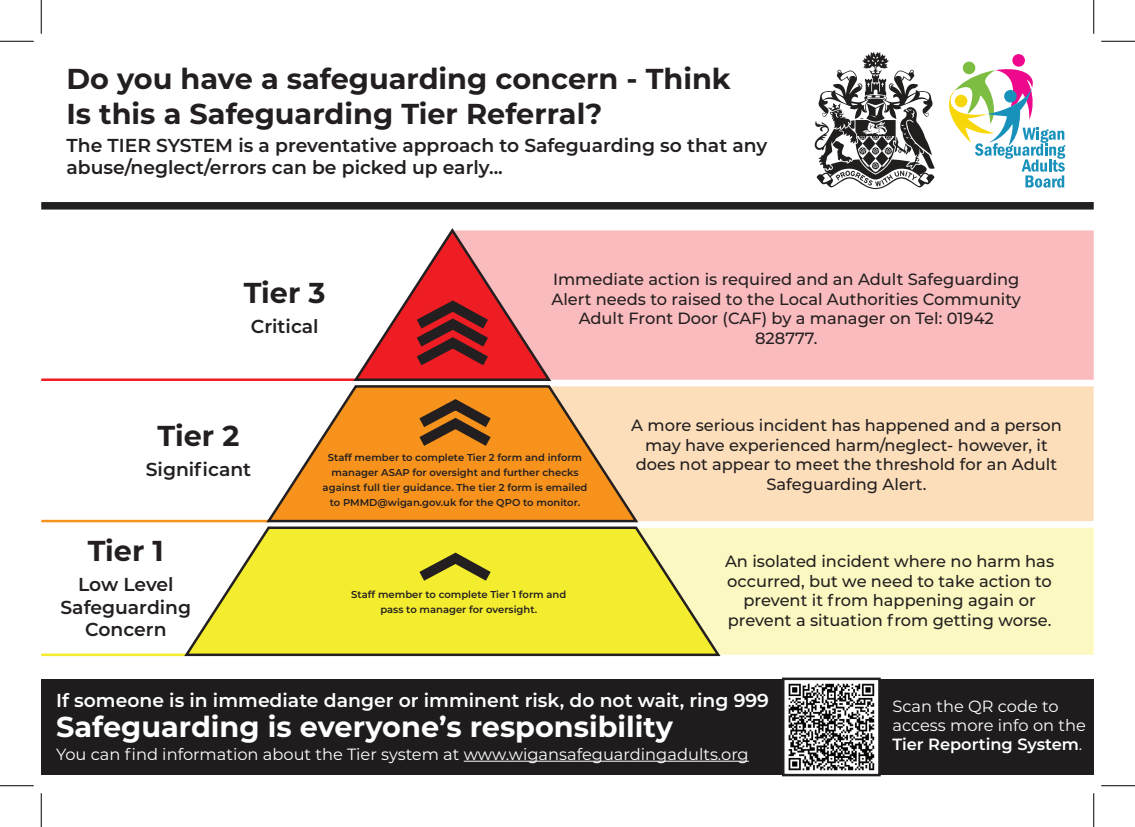
<style>
.page{position:relative;width:1135px;height:827px;background:#fff}
.page>*{position:absolute;margin:0;border:0;box-sizing:border-box;transform-origin:0 0}
.t1{font:700 28.75px/34.5px "Montserrat";color:#231f20}
.t2{font:700 28.75px "Montserrat";color:#fff}
.t3{font:600 18.75px/22.5px "Montserrat";color:#231f20}
.t4{font:600 18.75px "Montserrat";color:#fff}
.t5{font:500 16.25px/19.5px "Montserrat";color:#231f20;text-align:center}
.t6{font:16.25px/18.8px "Montserrat";color:#fff}
.t7{font:600 10px/15px "Montserrat";color:#231f20;text-align:center}
.s1{font-weight:600}
</style>
<div class="page">
<div style="left:552px;top:230px;width:542px;height:150px;background:#f9bbbd"></div>
<div style="left:639px;top:386px;width:455px;height:135px;background:#fcdebb"></div>
<div style="left:722px;top:528px;width:372px;height:127px;background:#fbf9c1"></div>
<div style="left:41px;top:679px;width:1053px;height:95px;background:#1f1c1d"></div>
<hr style="left:1093px;top:0;width:1px;height:34px;background:#000">
<hr style="left:41px;top:0;width:1px;height:34px;background:#000">
<hr style="left:0;top:785px;width:34px;height:1px;background:#000">
<hr style="left:0;top:41px;width:34px;height:1px;background:#000">
<hr style="left:41px;top:378px;width:315px;height:3px;background:#ee1d23">
<div style="left:41px;top:202px;width:1053px;height:7px;background:#231f20"></div>
<hr style="left:464px;top:760px;width:285px;height:1px;background:#fff">
<hr style="left:1101px;top:41px;width:34px;height:1px;background:#000">
<hr style="left:1101px;top:785px;width:34px;height:1px;background:#000">
<hr style="left:41px;top:793px;width:1px;height:34px;background:#000">
<hr style="left:1093px;top:793px;width:1px;height:34px;background:#000">
<svg style="left:815px;top:52px;width:120px;height:137px"></svg>
<div style="left:963px;top:62px;width:12px;height:12px;background:#7dbd41;border-radius:50%"></div>
<div style="left:1012px;top:54px;width:13px;height:13px;background:#ed088c;border-radius:50%"></div>
<svg style="left:949px;top:67px;width:116px;height:121px"></svg>
<svg style="left:351px;top:228px;width:201px;height:153px"></svg>
<hr style="left:41px;top:520px;width:228px;height:2px;background:#f7931d">
<svg style="left:264px;top:385px;width:375px;height:138px"></svg>
<svg style="left:408px;top:393px;width:94px;height:62px"></svg>
<hr style="left:41px;top:653px;width:145px;height:3px;background:#f4ed2f">
<svg style="left:182px;top:526px;width:540px;height:131px"></svg>
<svg style="left:408px;top:547px;width:94px;height:43px"></svg>
<img style="left:785px;top:680px;width:93px;height:93px">
<div style="left:782px;top:677px;width:99px;height:99px;border:2px solid #231f20"></div>
<h1 class="t1" style="left:66px;top:60px;width:666px">Do you have a safeguarding concern - Think<br>Is this a Safeguarding Tier Referral?</h1>
<p class="t3" style="left:66px;top:133px;width:702px">The TIER SYSTEM is a preventative approach to Safeguarding so that any abuse/neglect/errors can be picked up early...</p>
<h1 class="t1" style="left:244px;top:274px;width:83px">Tier 3</h1>
<p class="t3" style="left:251px;top:314px;width:69px">Critical</p>
<p class="t5" style="left:553px;top:269px;width:468px">Immediate action is required and an Adult Safeguarding</p>
<p class="t5" style="left:551px;top:288px;width:471px">Alert needs to raised to the Local Authorities Community<br>Adult Front Door (CAF) by a manager on Tel: 01942</p>
<p class="t5" style="left:755px;top:327px;width:64px">828777.</p>
<h1 class="t1" style="left:158px;top:417px;width:83px">Tier 2</h1>
<p class="t3" style="left:146px;top:457px;width:107px">Signifcant</p>
<p class="t7" style="left:323px;top:449px;width:266px">Staff member to complete Tier 2 form and inform manager ASAP for oversight and further checks against full tier guidance. The tier 2 form is emailed to PMMD@wigan.gov.uk for the QPO to monitor.</p>
<h1 class="t1" style="left:88px;top:532px;width:78px">Tier 1</h1>
<p class="t3" style="left:61px;top:572px;width:132px;text-align:center">Low Level<br>Safeguarding<br>Concern</p>
<p class="t7" style="left:351px;top:586px;width:216px">Staff member to complete Tier 1 form and pass to manager for oversight.</p>
<p class="t5" style="left:631px;top:415px;width:432px">A more serious incident has happened and a person may have experienced harm/neglect- however, it does not appear to meet the threshold for an Adult Safeguarding Alert.</p>
<p class="t5" style="left:725px;top:551px;width:331px">An isolated incident where no harm has occurred, but we need to take action to prevent it from happening again or prevent a situation from getting worse.</p>
<p class="t4" style="left:56px;top:687px;width:714px">If someone is in immediate danger or imminent risk, do not wait, ring 999</p>
<p class="t6" style="left:892px;top:696px;width:168px">Scan the QR code to</p>
<h1 class="t2" style="left:56px;top:706px;width:618px">Safeguarding is everyone’s responsibility</h1>
<p class="t6" style="left:892px;top:715px;width:195px">access more info on the<br><span class="s1">Tier Reporting System</span>.</p>
<p class="t6" style="left:56px;top:744px;width:694px">You can fnd information about the Tier system at www.wigansafeguardingadults.org</p>
</div>
